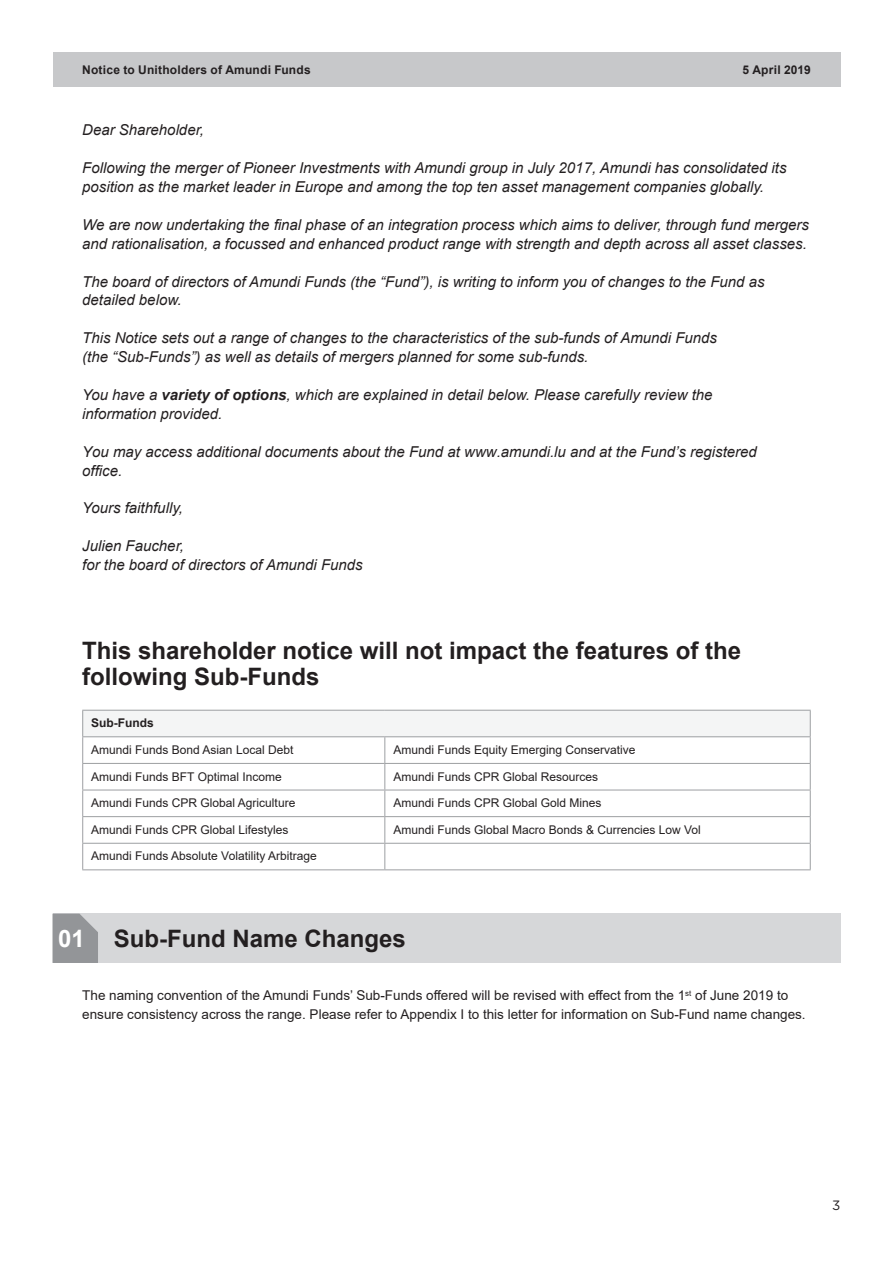
<style>
.page{position:relative;width:893px;height:1263px;background:#fff}
.page>*{position:absolute;margin:0;border:0;box-sizing:border-box;transform-origin:0 0}
.t1{font:700 24px/25.5px "Arial";color:#231f20}
.t2{font:italic 15px/18.9px "Arial";color:#231f20}
.t3{font:13.5px/18.9px "Arial";color:#231f20}
.t4{font:13.5px "Gotham";color:#231f20}
.t5{font:12px "Arial";color:#231f20}
.t6{font:700 12px "Arial";letter-spacing:.015em;color:#231f20}
.s1{font-weight:700}
.s2{color:#fff}
</style>
<div class="page">
<div style="left:53px;top:53px;width:787px;height:34px;background:#c7c8ca"></div>
<div style="left:83px;top:710px;width:727px;height:27px;background:#f4f5f5"></div>
<hr style="left:82px;top:710px;width:303px;height:1px;background:#9d9fa2">
<hr style="left:385px;top:710px;width:426px;height:1px;background:#9d9fa2">
<hr style="left:82px;top:736px;width:303px;height:1px;background:#9d9fa2">
<hr style="left:385px;top:736px;width:426px;height:1px;background:#9d9fa2">
<hr style="left:82px;top:763px;width:303px;height:1px;background:#9d9fa2">
<hr style="left:385px;top:763px;width:426px;height:1px;background:#9d9fa2">
<hr style="left:82px;top:789px;width:303px;height:1px;background:#9d9fa2">
<hr style="left:385px;top:789px;width:426px;height:1px;background:#9d9fa2">
<hr style="left:82px;top:816px;width:303px;height:1px;background:#9d9fa2">
<hr style="left:385px;top:816px;width:426px;height:1px;background:#9d9fa2">
<hr style="left:82px;top:843px;width:303px;height:1px;background:#9d9fa2">
<svg style="left:82px;top:711px;width:1px;height:158px"></svg>
<hr style="left:385px;top:843px;width:426px;height:1px;background:#9d9fa2">
<svg style="left:384px;top:737px;width:1px;height:132px"></svg>
<svg style="left:810px;top:711px;width:1px;height:158px"></svg>
<hr style="left:82px;top:869px;width:303px;height:1px;background:#9d9fa2">
<hr style="left:385px;top:869px;width:426px;height:1px;background:#9d9fa2">
<div style="left:53px;top:914px;width:787px;height:49px;background:#d6d7d9"></div>
<svg style="left:53px;top:914px;width:45px;height:49px;background:#98999c"></svg>
<p class="t6" style="left:82px;top:61px;width:230px">Notice to Unitholders of Amundi Funds</p>
<p class="t6" style="left:742px;top:61px;width:70px">5 April 2019</p>
<p class="t2" style="left:82px;top:121px;width:123px">Dear Shareholder,</p>
<p class="t2" style="left:82px;top:159px;width:706px">Following the merger of Pioneer Investments with Amundi group in July 2017, Amundi has consolidated its position as the market leader in Europe and among the top ten asset management companies globally.</p>
<p class="t2" style="left:82px;top:215px;width:728px">We are now undertaking the final phase of an integration process which aims to deliver, through fund mergers and rationalisation, a focussed and enhanced product range with strength and depth across all asset classes.</p>
<p class="t2" style="left:82px;top:272px;width:684px">The board of directors of Amundi Funds (the “Fund”), is writing to inform you of changes to the Fund as detailed below.</p>
<p class="t2" style="left:82px;top:329px;width:636px">This Notice sets out a range of changes to the characteristics of the sub-funds of Amundi Funds (the “Sub-Funds”) as well as details of mergers planned for some sub-funds.</p>
<p class="t2" style="left:82px;top:385px;width:632px">You have a <span class="s1">variety of options</span>, which are explained in detail below. Please carefully review the information provided.</p>
<p class="t2" style="left:82px;top:442px;width:676px">You may access additional documents about the Fund at www.amundi.lu and at the Fund’s registered office.</p>
<p class="t2" style="left:82px;top:499px;width:102px">Yours faithfully,</p>
<p class="t2" style="left:82px;top:537px;width:282px">Julien Faucher,<br>for the board of directors of Amundi Funds</p>
<h1 class="t1" style="left:82px;top:638px;width:660px">This shareholder notice will not impact the features of the following Sub-Funds</h1>
<p class="t6" style="left:91px;top:715px;width:64px">Sub-Funds</p>
<p class="t5" style="left:91px;top:741px;width:204px">Amundi Funds Bond Asian Local Debt</p>
<p class="t5" style="left:393px;top:741px;width:244px">Amundi Funds Equity Emerging Conservative</p>
<p class="t5" style="left:91px;top:768px;width:192px">Amundi Funds BFT Optimal Income</p>
<p class="t5" style="left:393px;top:768px;width:206px">Amundi Funds CPR Global Resources</p>
<p class="t5" style="left:91px;top:795px;width:206px">Amundi Funds CPR Global Agriculture</p>
<p class="t5" style="left:393px;top:795px;width:210px">Amundi Funds CPR Global Gold Mines</p>
<p class="t5" style="left:91px;top:821px;width:199px">Amundi Funds CPR Global Lifestyles</p>
<p class="t5" style="left:393px;top:821px;width:309px">Amundi Funds Global Macro Bonds &amp; Currencies Low Vol</p>
<p class="t5" style="left:91px;top:848px;width:227px">Amundi Funds Absolute Volatility Arbitrage</p>
<h1 class="t1" style="left:58px;top:926px;width:349px"><span class="s2">01</span> Sub-Fund Name Changes</h1>
<p class="t3" style="left:82px;top:986px;width:725px">The naming convention of the Amundi Funds’ Sub-Funds offered will be revised with effect from the 1<sup>st</sup> of June 2019 to ensure consistency across the range. Please refer to Appendix I to this letter for information on Sub-Fund name changes.</p>
<p class="t4" style="left:832px;top:1197px;width:10px">3</p>
</div>
